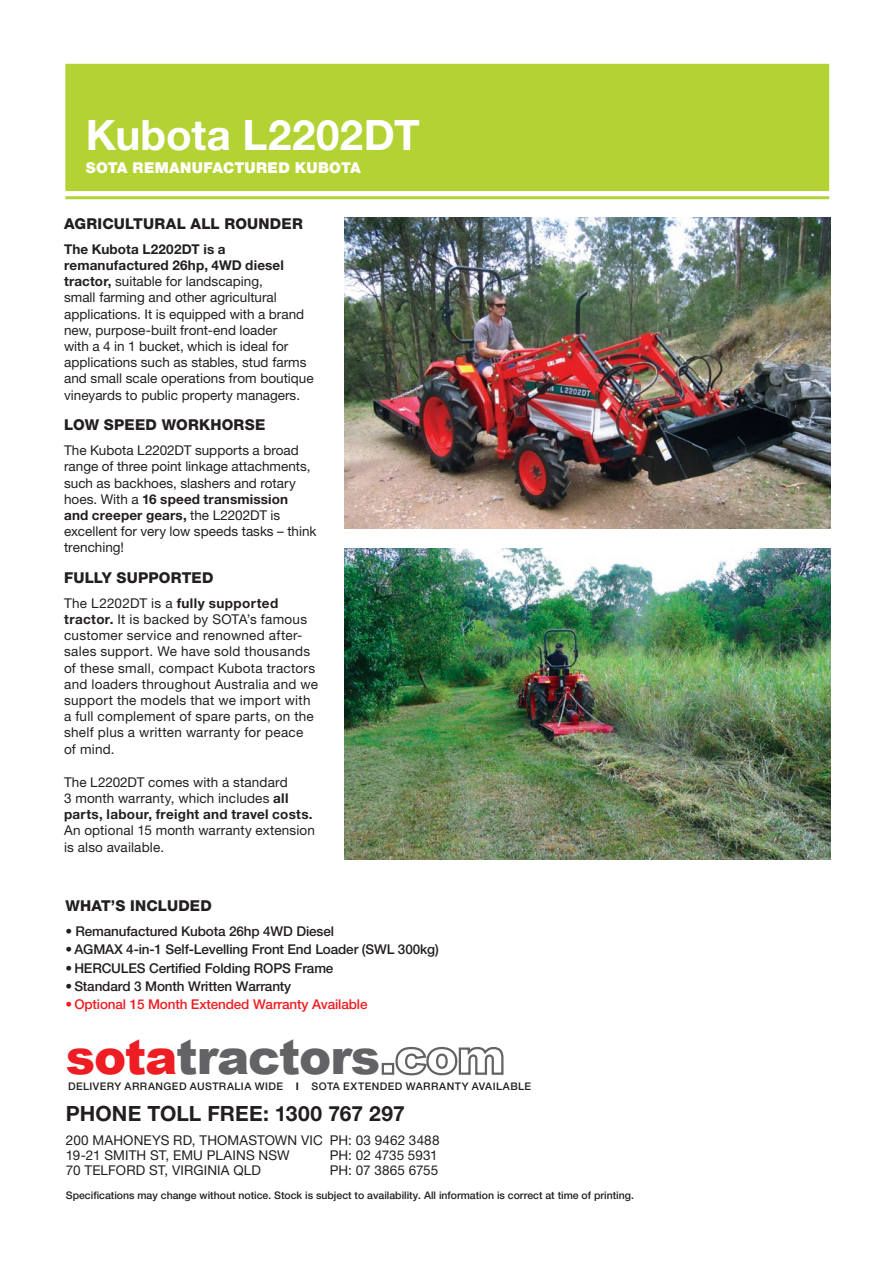
<style>
.page{position:relative;width:893px;height:1263px;background:#fff}
.page>*{position:absolute;margin:0;border:0;box-sizing:border-box;transform-origin:0 0}
.t1{font:900 48.3px "Arial";letter-spacing:-.025em;color:#636366}
.t2{font:42px "Helvetica Neue LT 75 Bd";letter-spacing:.005em;color:#fff}
.t3{font:21px "Helvetica Neue LT 75 Bd";letter-spacing:.005em;color:#231f20}
.t4{font:15px "Helvetica Neue LT 85 Hv";letter-spacing:.015em;color:#231f20}
.t5{font:15px "Helvetica Neue LT 95 Blk";letter-spacing:.015em;color:#fff}
.t6{font:13.5px/16.2px "Helvetica Neue LT 55 Rm";letter-spacing:.005em;color:#231f20}
.t7{font:13.5px/16.2px "Helvetica Neue LT 75 Bd";letter-spacing:.015em;color:#231f20}
.t8{font:13.5px "Helvetica Neue LT 65 Md";letter-spacing:-.01em;color:#231f20}
.t9{font:13.5px "Helvetica Neue LT 65 Md";letter-spacing:-.01em;color:#ee1d23}
.t10{font:10.5px "Helvetica Neue LT 65 Md";color:#231f20}
.t11{font:10.5px "Helvetica Neue LT 65 Md";letter-spacing:.045em;color:#231f20}
.t12{font:10.5px "Helvetica Neue LT 65 Md";letter-spacing:.04em;color:#231f20}
.s1{font-family:"Helvetica Neue LT 75 Bd"}
.s2{font-family:"Helvetica Neue LT 55 Rm"}
.s3{color:#ee1d23}
</style>
<div class="page">
<div style="left:65px;top:64px;width:764px;height:127px;background:#b3d234"></div>
<img style="left:345px;top:217px;width:485px;height:311px">
<img style="left:345px;top:548px;width:485px;height:312px">
<hr style="left:65px;top:196px;width:764px;height:3px;background:#b3d234">
<h2 class="t2" style="left:86px;top:109px;width:335px">Kubota L2202DT</h2>
<p class="t5" style="left:86px;top:158px;width:276px">SOTA REMANUFACTURED KUBOTA</p>
<p class="t4" style="left:64px;top:215px;width:240px">AGRICULTURAL ALL ROUNDER</p>
<p class="t7" style="left:64px;top:240px;width:221px">The Kubota L2202DT is a remanufactured 26hp, 4WD diesel</p>
<p class="t6" style="left:64px;top:273px;width:251px"><span class="s1">tractor,</span> suitable for landscaping,<br>small farming and other agricultural applications. It is equipped with a brand new, purpose-built front-end loader<br>with a 4 in 1 bucket, which is ideal for applications such as stables, stud farms and small scale operations from boutique vineyards to public property managers.</p>
<p class="t4" style="left:64px;top:416px;width:203px">LOW SPEED WORKHORSE</p>
<p class="t6" style="left:64px;top:442px;width:248px">The Kubota L2202DT supports a broad range of three point linkage attachments, such as backhoes, slashers and rotary</p>
<p class="t7" style="left:64px;top:490px;width:226px"><span class="s2">hoes. With a</span> 16 speed transmission and creeper gears, <span class="s2">the L2202DT is</span></p>
<p class="t6" style="left:64px;top:523px;width:254px">excellent for very low speeds tasks – think trenching!</p>
<p class="t4" style="left:64px;top:569px;width:151px">FULLY SUPPORTED</p>
<p class="t7" style="left:64px;top:594px;width:216px"><span class="s2">The L2202DT is a</span> fully supported</p>
<p class="t6" style="left:64px;top:611px;width:256px"><span class="s1">tractor.</span> It is backed by SOTA’s famous customer service and renowned after&shy;sales support. We have sold thousands of these small, compact Kubota tractors and loaders throughout Australia and we support the models that we import with a full complement of spare parts, on the shelf plus a written warranty for peace of mind.</p>
<p class="t6" style="left:64px;top:773px;width:226px">The L2202DT comes with a standard<br>3 month warranty, which includes <span class="s1">all</span></p>
<p class="t7" style="left:64px;top:806px;width:250px">parts, labour, freight and travel costs.</p>
<p class="t6" style="left:64px;top:822px;width:252px">An optional 15 month warranty extension is also available.</p>
<p class="t4" style="left:65px;top:897px;width:148px">WHAT’S INCLUDED</p>
<p class="t8" style="left:65px;top:923px;width:270px">• Remanufactured Kubota 26hp 4WD Diesel</p>
<p class="t8" style="left:65px;top:941px;width:375px">• AGMAX 4-in-1 Self-Levelling Front End Loader (SWL 300kg)</p>
<p class="t8" style="left:65px;top:960px;width:270px">• HERCULES Certified Folding ROPS Frame</p>
<p class="t8" style="left:65px;top:978px;width:227px">• Standard 3 Month Written Warranty</p>
<p class="t9" style="left:65px;top:996px;width:304px">• Optional 15 Month Extended Warranty Available</p>
<h1 class="t1" style="left:66px;top:1021px;width:441px"><span class="s3">sota</span>tractors.com</h1>
<p class="t12" style="left:68px;top:1080px;width:216px">DELIVERY ARRANGED AUSTRALIA WIDE</p>
<p class="t11" style="left:296px;top:1080px;width:237px"><span class="s1">I</span> SOTA EXTENDED WARRANTY AVAILABLE</p>
<h3 class="t3" style="left:66px;top:1100px;width:340px">PHONE TOLL FREE: 1300 767 297</h3>
<p class="t6" style="left:66px;top:1132px;width:375px;line-height:15px">200 MAHONEYS RD, THOMASTOWN VIC PH: 03 9462 3488<br>19-21 SMITH ST, EMU PLAINS NSW</p>
<p class="t6" style="left:330px;top:1146px;width:109px">PH: 02 4735 5931</p>
<p class="t6" style="left:66px;top:1161px;width:197px">70 TELFORD ST, VIRGINIA QLD</p>
<p class="t6" style="left:330px;top:1161px;width:110px">PH: 07 3865 6755</p>
<p class="t10" style="left:66px;top:1189px;width:570px">Specifications may change without notice. Stock is subject to availability. All information is correct at time of printing.</p>
</div>
